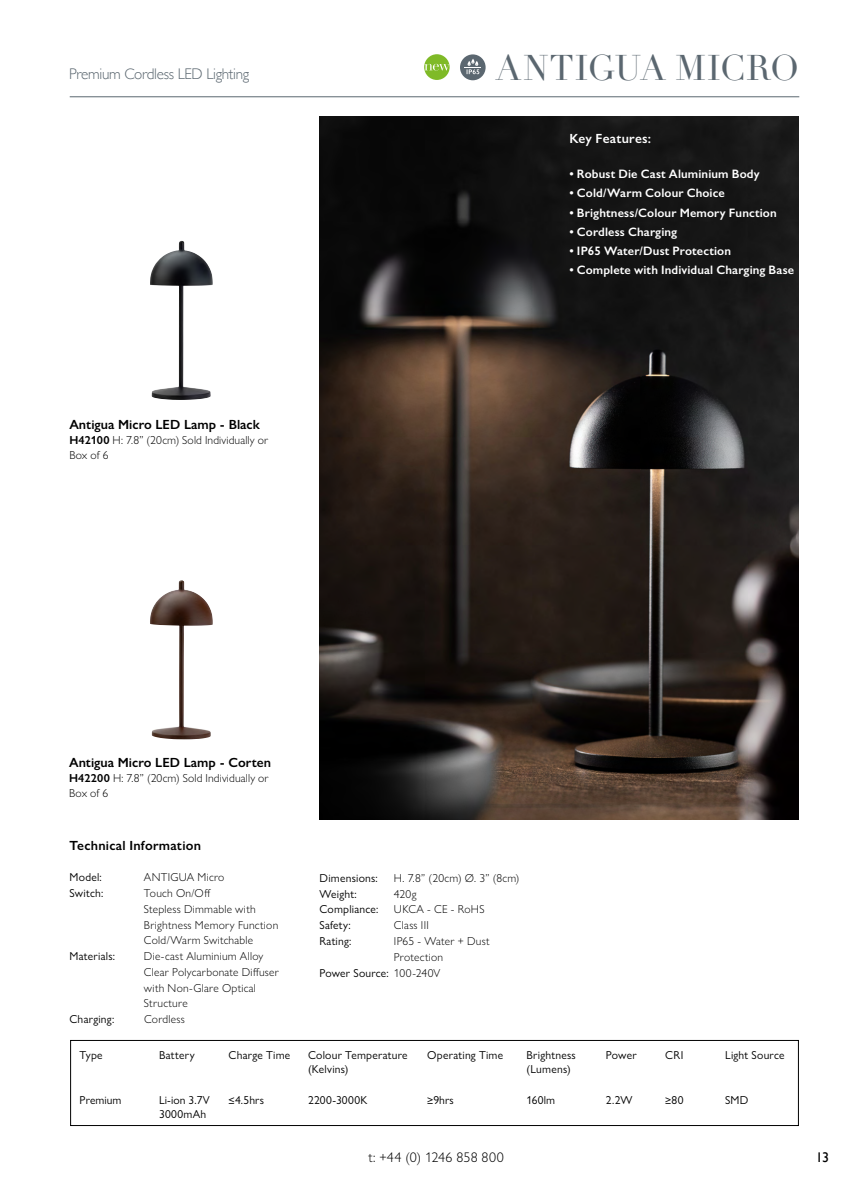
<style>
.page{position:relative;width:854px;height:1181px;background:#fff}
.page>*{position:absolute;margin:0;border:0;box-sizing:border-box;transform-origin:0 0}
.t1{font:35px "Didot";letter-spacing:.005em;color:#5b6770}
.t2{font:300 15.4px "Gill Sans";letter-spacing:-.02em;color:#5b6770}
.t3{font:300 14px "Gill Sans Nova";letter-spacing:.015em;color:#000}
.t4{font:14px "Gill Sans";color:#000}
.t5{font:600 13.3px "Gill Sans Nova";color:#000}
.t6{font:600 13.3px "Gill Sans Nova";letter-spacing:.02em;color:#000}
.t7{font:600 13.3px "Gill Sans Nova";letter-spacing:.02em;color:#fff}
.t8{font:600 12.25px "Gill Sans";letter-spacing:.01em;color:#fff}
.t9{font:300 11.72px/15px "Gill Sans Nova";letter-spacing:.01em;color:#000}
.t10{font:11.55px "Gill Sans Nova";letter-spacing:.02em;color:#000}
.t11{font:300 11.55px/15.8px "Gill Sans Nova";letter-spacing:.02em;color:#000}
.s1{font-weight:600}
.s2{font-weight:300}
</style>
<div class="page">
<img style="left:319px;top:116px;width:479px;height:703px">
<hr style="left:70px;top:96px;width:729px;height:1px;background:#5b6770">
<div style="left:424px;top:54px;width:25px;height:26px;background:#7fba27;border-radius:50%"></div>
<svg style="left:424px;top:64px;width:25px;height:7px"></svg>
<div style="left:460px;top:54px;width:25px;height:26px;background:#5b6770;border-radius:50%"></div>
<svg style="left:464px;top:59px;width:17px;height:15px"></svg>
<div style="left:70px;top:1040px;width:728px;height:85px;border:1px solid #000"></div>
<img style="left:150px;top:241px;width:63px;height:159px">
<img style="left:150px;top:580px;width:63px;height:159px">
<h2 class="t2" style="left:69px;top:62px;width:181px">Premium Cordless LED Lighting</h2>
<p class="t5" style="left:69px;top:416px;width:192px">Antigua Micro LED Lamp - Black</p>
<p class="t9" style="left:69px;top:432px;width:200px"><span class="s1">H42100</span> H: 7.8” (20cm) Sold Individually or<br>Box of 6</p>
<h1 class="t1" style="left:495px;top:47px;width:305px">ANTIGUA MICRO</h1>
<p class="t7" style="left:569px;top:130px;width:83px">Key Features:</p>
<p class="t8" style="left:569px;top:167px;width:192px">• Robust Die Cast Aluminium Body</p>
<p class="t8" style="left:569px;top:186px;width:157px">• Cold/Warm Colour Choice</p>
<p class="t8" style="left:569px;top:205px;width:209px">• Brightness/Colour Memory Function</p>
<p class="t8" style="left:569px;top:224px;width:109px">• Cordless Charging</p>
<p class="t8" style="left:569px;top:244px;width:163px">• IP65 Water/Dust Protection</p>
<p class="t8" style="left:569px;top:263px;width:226px">• Complete with Individual Charging Base</p>
<p class="t5" style="left:69px;top:754px;width:203px">Antigua Micro LED Lamp - Corten</p>
<p class="t9" style="left:69px;top:770px;width:201px"><span class="s1">H42200</span> H: 7.8” (20cm) Sold Individually or<br>Box of 6</p>
<p class="t6" style="left:69px;top:837px;width:133px">Technical Information</p>
<p class="t10" style="left:69px;top:870px;width:34px">Model:</p>
<p class="t11" style="left:144px;top:869px;width:82px">ANTIGUA Micro</p>
<p class="t10" style="left:69px;top:886px;width:35px">Switch:</p>
<p class="t11" style="left:144px;top:885px;width:136px">Touch On/Off<br>Stepless Dimmable with<br>Brightness Memory Function<br>Cold/Warm Switchable</p>
<p class="t10" style="left:69px;top:949px;width:47px">Materials:</p>
<p class="t11" style="left:144px;top:948px;width:136px">Die-cast Aluminium Alloy<br>Clear Polycarbonate Diffuser with Non-Glare Optical<br>Structure</p>
<p class="t10" style="left:69px;top:1012px;width:46px">Charging:</p>
<p class="t11" style="left:144px;top:1011px;width:42px">Cordless</p>
<p class="t10" style="left:319px;top:871px;width:60px">Dimensions:</p>
<p class="t11" style="left:394px;top:870px;width:127px">H. 7.8” (20cm) Ø. 3” (8cm)</p>
<p class="t10" style="left:319px;top:886px;width:39px">Weight:</p>
<p class="t11" style="left:394px;top:886px;width:24px">420g</p>
<p class="t10" style="left:319px;top:902px;width:60px">Compliance:</p>
<p class="t11" style="left:394px;top:901px;width:92px">UKCA - CE - RoHS</p>
<p class="t10" style="left:319px;top:918px;width:33px">Safety:</p>
<p class="t11" style="left:394px;top:917px;width:36px">Class III</p>
<p class="t10" style="left:319px;top:934px;width:34px">Rating:</p>
<p class="t11" style="left:394px;top:933px;width:97px">IP65 - Water + Dust</p>
<p class="t11" style="left:394px;top:949px;width:51px">Protection</p>
<p class="t10" style="left:319px;top:965px;width:122px">Power Source: <span class="s2">100-240V</span></p>
<p class="t10" style="left:80px;top:1047px;width:24px">Type</p>
<p class="t10" style="left:159px;top:1047px;width:37px">Battery</p>
<p class="t10" style="left:228px;top:1047px;width:63px">Charge Time</p>
<p class="t10" style="left:308px;top:1047px;width:101px">Colour Temperature</p>
<p class="t10" style="left:427px;top:1047px;width:77px">Operating Time</p>
<p class="t10" style="left:526px;top:1047px;width:51px">Brightness</p>
<p class="t10" style="left:605px;top:1047px;width:32px">Power</p>
<p class="t10" style="left:665px;top:1047px;width:20px">CRI</p>
<p class="t10" style="left:724px;top:1047px;width:61px">Light Source</p>
<p class="t10" style="left:308px;top:1061px;width:42px">(Kelvins)</p>
<p class="t10" style="left:526px;top:1061px;width:46px">(Lumens)</p>
<p class="t10" style="left:80px;top:1093px;width:43px">Premium</p>
<p class="t10" style="left:159px;top:1093px;width:52px">Li-ion 3.7V</p>
<p class="t10" style="left:228px;top:1093px;width:37px">≤4.5hrs</p>
<p class="t10" style="left:308px;top:1093px;width:61px">2200-3000K</p>
<p class="t10" style="left:427px;top:1093px;width:28px">≥9hrs</p>
<p class="t10" style="left:526px;top:1093px;width:30px">160lm</p>
<p class="t10" style="left:605px;top:1093px;width:28px">2.2W</p>
<p class="t10" style="left:665px;top:1093px;width:20px">≥80</p>
<p class="t10" style="left:724px;top:1093px;width:25px">SMD</p>
<p class="t10" style="left:159px;top:1107px;width:49px">3000mAh</p>
<p class="t3" style="left:368px;top:1149px;width:137px">t: +44 (0) 1246 858 800</p>
<p class="t4" style="left:815px;top:1149px;width:15px">13</p>
</div>
